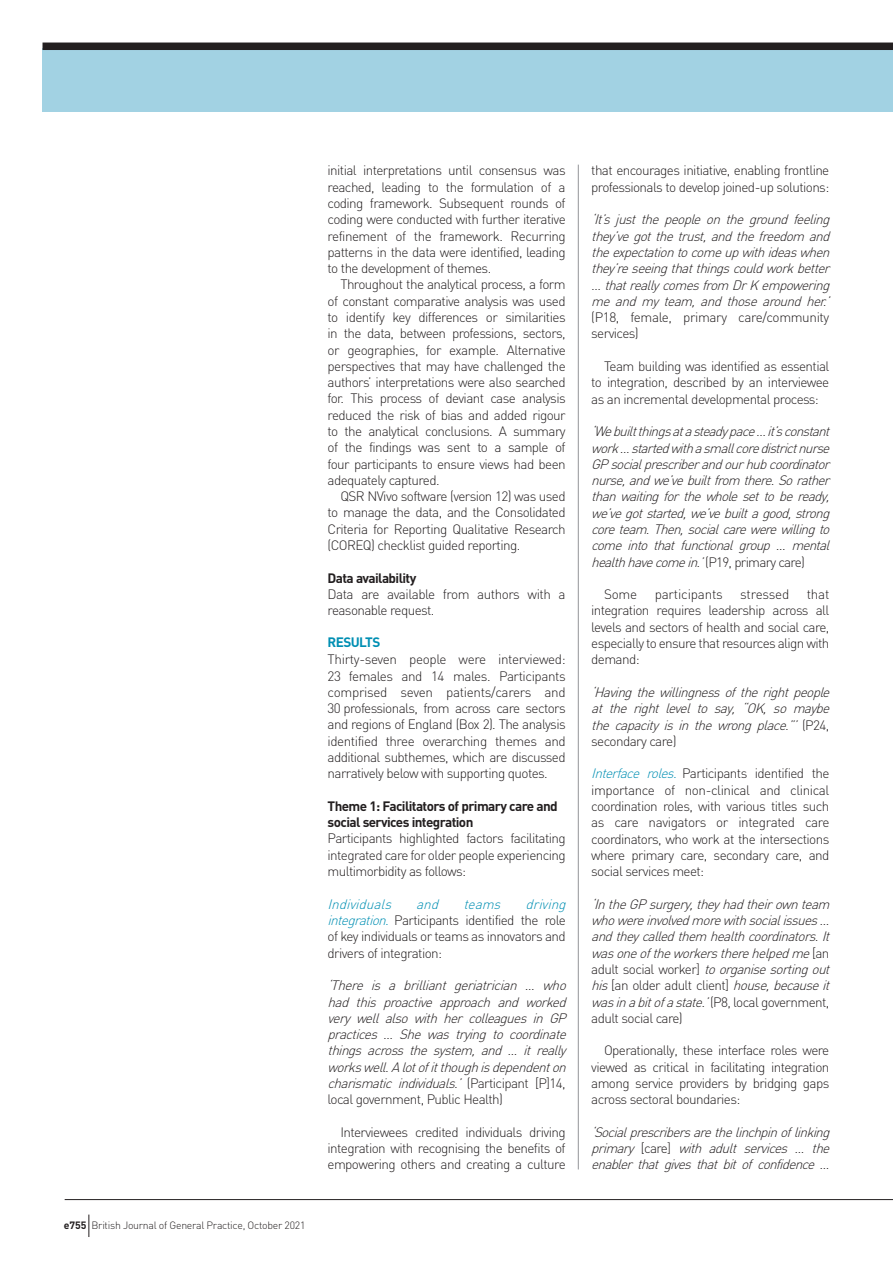
<style>
.page{position:relative;width:893px;height:1263px;background:#fff}
.page>*{position:absolute;margin:0;border:0;box-sizing:border-box;transform-origin:0 0}
.t1{font:300 13.5px/16.4px "DIN";letter-spacing:-.045em;color:#231f20;text-align:justify}
.t2{font:italic 300 13.5px/16.4px "DIN";color:#231f20}
.t3{font:700 13.5px/16.4px "DIN";letter-spacing:-.045em;color:#231f20}
.t4{font:300 13.5px "DIN";letter-spacing:-.015em;color:#231f20}
.t5{font:italic 300 13.5px "DIN";color:#008fb3}
.t6{font:700 13.5px "DIN";letter-spacing:-.045em;color:#008fb3}
.t7{font:300 10.5px "DIN";letter-spacing:-.025em;color:#231f20}
.s1{font-weight:700}
.s2{font-style:italic;color:#008fb3}
.s3{font-style:normal}
</style>
<div class="page">
<div style="left:43px;top:48px;width:850px;height:64px;background:#a2d2e3"></div>
<div style="left:43px;top:43px;width:850px;height:7px;background:#231f20"></div>
<hr style="left:578px;top:165px;width:1px;height:1004px;background:#939598">
<svg style="left:88px;top:1214px;width:1px;height:23px"></svg>
<hr style="left:65px;top:1199px;width:828px;height:1px;background:#231f20">
<p class="t7" style="left:64px;top:1219px;width:243px"><span class="s1">e755</span> British Journal of General Practice, October 2021</p>
<p class="t1" style="left:328px;top:162px;width:240px">initial interpretations until consensus was reached, leading to the formulation of a coding framework. Subsequent rounds of coding were conducted with further iterative refinement of the framework. Recurring patterns in the data were identified, leading to the development of themes.</p>
<p class="t1" style="left:328px;top:276px;width:240px;text-indent:13px">Throughout the analytical process, a form of constant comparative analysis was used to identify key differences or similarities in the data, between professions, sectors, or geographies, for example. Alternative perspectives that may have challenged the authors’ interpretations were also searched for. This process of deviant case analysis reduced the risk of bias and added rigour to the analytical conclusions. A summary of the findings was sent to a sample of four participants to ensure views had been adequately captured.</p>
<p class="t1" style="left:328px;top:488px;width:240px;text-indent:13px">QSR NVivo software (version 12) was used to manage the data, and the Consolidated Criteria for Reporting Qualitative Research (COREQ) checklist guided reporting.</p>
<p class="t3" style="left:328px;top:569px;width:90px">Data availability</p>
<p class="t1" style="left:328px;top:586px;width:240px">Data are available from authors with a reasonable request.</p>
<p class="t6" style="left:328px;top:633px;width:54px">RESULTS</p>
<p class="t1" style="left:328px;top:651px;width:240px">Thirty-seven people were interviewed:<br>23 females and 14 males. Participants comprised seven patients/carers and 30 professionals, from across care sectors and regions of England (Box 2). The analysis identified three overarching themes and additional subthemes, which are discussed narratively below with supporting quotes.</p>
<p class="t3" style="left:328px;top:797px;width:232px">Theme 1: Facilitators of primary care and social services integration</p>
<p class="t1" style="left:328px;top:830px;width:240px">Participants highlighted factors facilitating integrated care for older people experiencing multimorbidity as follows:</p>
<p class="t5" style="left:328px;top:896px;width:69px">Individuals</p>
<p class="t5" style="left:416px;top:896px;width:28px">and</p>
<p class="t5" style="left:463px;top:896px;width:43px">teams</p>
<p class="t1" style="left:328px;top:896px;width:244px;text-align:left;text-indent:198px"><span class="s2">driving integration.</span> Participants identified the role of key individuals or teams as innovators and drivers of integration:</p>
<p class="t2" style="left:328px;top:977px;width:244px">‘There is a brilliant geriatrician … who had this proactive approach and worked very well also with her colleagues in GP practices … She was trying to coordinate things across the system, and … it really workswell.Alotofitthoughisdependenton charismatic individuals.’ <span class="s3">( P a rt i c i p a n t [ P ] 1 4 , local government, Public Health)</span></p>
<p class="t1" style="left:328px;top:1124px;width:240px;text-indent:13px">Interviewees credited individuals driving integration with recognising the benefits of empowering others and creating a culture</p>
<p class="t1" style="left:591px;top:162px;width:240px">that encourages initiative, enabling frontline professionals to develop joined-up solutions:</p>
<p class="t2" style="left:591px;top:211px;width:244px;text-align:justify">‘It’s just the people on the ground feeling they’vegotthetrust,andthefreedom and theexpectationtocomeupwithideaswhen they’reseeingthatthingscouldworkbetter …thatreallycomesfrom DrKempowering me and my team, and those around her.’</p>
<p class="t1" style="left:591px;top:309px;width:240px">(P18, female, primary care/community services)</p>
<p class="t1" style="left:591px;top:358px;width:240px;text-indent:13px">Team building was identified as essential to integration, described by an interviewee as an incremental developmental process:</p>
<p class="t2" style="left:591px;top:423px;width:244px;text-align:justify">‘Webuiltthingsatasteadypace…it’sconstant work…startedwithasmallcoredistrictnurse GPsocialprescriberandourhubcoordinator nurse,andwe’vebuiltfrom there.Sorather thanwaitingforthewholesettobeready, we’vegotstarted,we’vebuiltagood,strong coreteam.Then,socialcarewerewillingto come into that functional group … mental healthhavecomein.’<span class="s3">( P 1 9 , p r i m a ry c a re )</span></p>
<p class="t1" style="left:604px;top:586px;width:35px">Some</p>
<p class="t4" style="left:655px;top:586px;width:70px">participants</p>
<p class="t4" style="left:740px;top:586px;width:51px">stressed</p>
<p class="t1" style="left:591px;top:586px;width:240px;text-indent:215px">that integration requires leadership across all levels and sectors of health and social care, especially to ensure that resources align with demand:</p>
<p class="t2" style="left:591px;top:684px;width:244px">‘Havingthewillingnessoftherightpeople at the right level to say, “OK, so maybe the capacity is in the wrong place.”’ <span class="s3">( P 2 4 , secondary care)</span></p>
<p class="t1" style="left:591px;top:765px;width:240px"><span class="s2">Interface roles.</span> Participants identified the importance of non-clinical and clinical coordination roles, with various titles such as care navigators or integrated care coordinators, who work at the intersections where primary care, secondary care, and social services meet:</p>
<p class="t2" style="left:591px;top:895px;width:244px">‘IntheGPsurgery,theyhadtheirownteam whowereinvolvedmorewithsocialissues… andtheycalledthem healthcoordinators.It wasoneoftheworkerstherehelpedme<span class="s3">[ a n a d u lt s o c i a l wo r k e r]</span> toorganisesortingout his<span class="s3">[an older adult client]</span> house,becauseit wasinabitofastate.’<span class="s3">(P8, local government, adult social care)</span></p>
<p class="t1" style="left:591px;top:1042px;width:240px;text-indent:13px">Operationally, these interface roles were viewed as critical in facilitating integration among service providers by bridging gaps across sectoral boundaries:</p>
<p class="t2" style="left:591px;top:1124px;width:244px;text-align:justify">‘Socialprescribersarethelinchpinoflinking primary <span class="s3">[ c a r e ]</span> with adult services … the enabler that gives that bit of confidence …</p>
</div>
